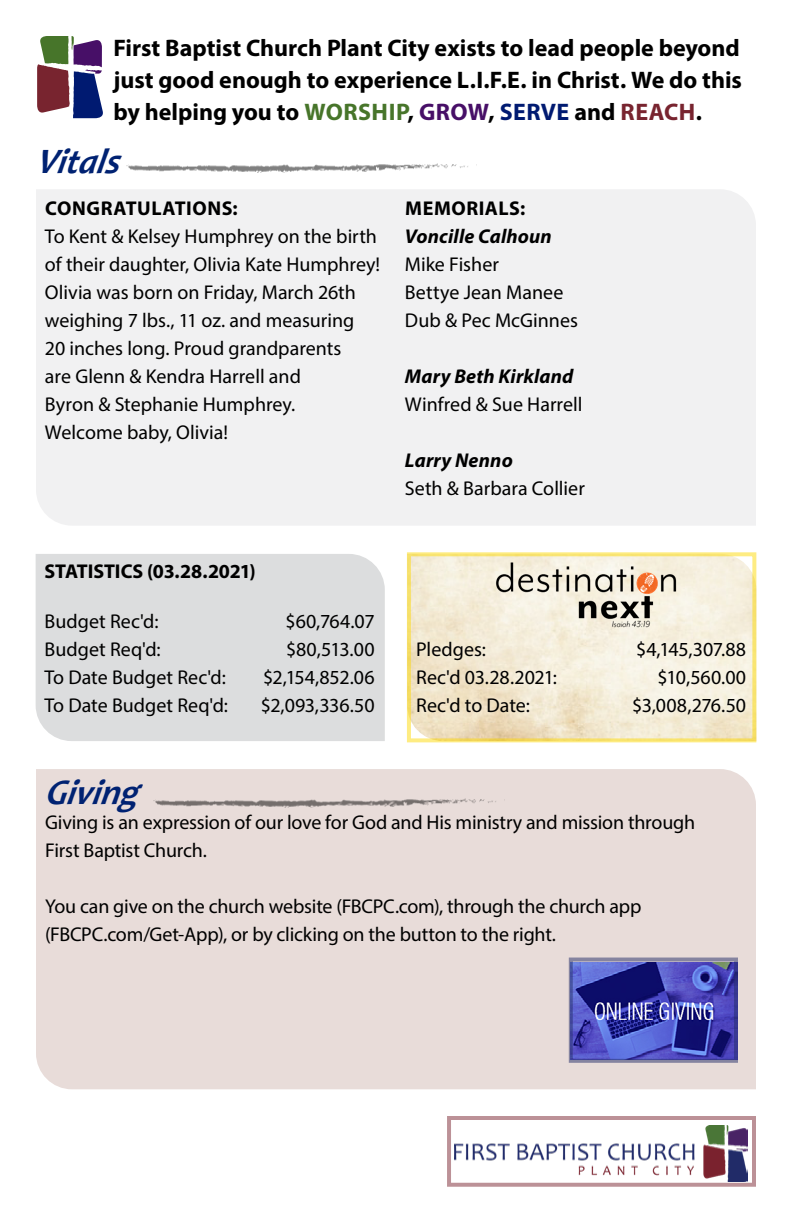
<style>
.page{position:relative;width:792px;height:1224px;background:#fff}
.page>*{position:absolute;margin:0;border:0;box-sizing:border-box;transform-origin:0 0}
.t1{font:italic 700 36px "Candara";color:#002272}
.t2{font:700 24px/32px "Myriad Pro";color:#000;text-align:justify}
.t3{font:20px/28px "Myriad Pro";letter-spacing:-.005em;color:#000}
.t4{font:italic 700 20px "Myriad Pro";letter-spacing:.01em;color:#000}
.t5{font:700 20px "Myriad Pro";letter-spacing:.02em;color:#000}
.t6{font:700 20px "Myriad Pro";letter-spacing:-.005em;color:#000}
.s1{color:#47752a}
.s2{color:#470f67}
.s3{color:#001a71}
.s4{color:#78242f}
</style>
<div class="page">
<img style="left:454px;top:1126px;width:294px;height:55px">
<div style="left:36px;top:189px;width:720px;height:336px;background:#f1f1f2"></div>
<img style="left:126px;top:164px;width:351px;height:9px">
<div style="left:36px;top:769px;width:720px;height:320px;background:#e8dcd9"></div>
<img style="left:574px;top:963px;width:159px;height:95px">
<div style="left:569px;top:958px;width:169px;height:105px;border:4px solid #232c67"></div>
<img style="left:154px;top:798px;width:351px;height:9px">
<img style="left:494px;top:559px;width:185px;height:72px">
<div style="left:36px;top:554px;width:349px;height:187px;background:#dcddde"></div>
<svg style="left:37px;top:36px;width:66px;height:82px"></svg>
<p class="t2" style="left:113px;top:31px;width:630px">First Baptist Church Plant City exists to lead people beyond just good enough to experience L.I.F.E. in Christ. We do this by helping you to <span class="s1">WORSHIP</span>, <span class="s2">GROW</span>, <span class="s3">SERVE</span> and <span class="s4">REACH</span>.</p>
<h1 class="t1" style="left:36px;top:139px;width:95px">Vitals</h1>
<p class="t5" style="left:45px;top:195px;width:194px">CONGRATULATIONS:</p>
<p class="t3" style="left:45px;top:222px;width:337px">To Kent &amp; Kelsey Humphrey on the birth of their daughter, Olivia Kate Humphrey!<br>Olivia was born on Friday, March 26th weighing 7 lbs., 11 oz. and measuring<br>20 inches long. Proud grandparents<br>are Glenn &amp; Kendra Harrell and<br>Byron &amp; Stephanie Humphrey.<br>Welcome baby, Olivia!</p>
<p class="t5" style="left:405px;top:195px;width:122px">MEMORIALS:</p>
<p class="t4" style="left:405px;top:223px;width:148px">Voncille Calhoun</p>
<p class="t3" style="left:405px;top:250px;width:175px">Mike Fisher<br>Bettye Jean Manee<br>Dub &amp; Pec McGinnes</p>
<p class="t4" style="left:405px;top:363px;width:170px">Mary Beth Kirkland</p>
<p class="t3" style="left:405px;top:390px;width:179px">Winfred &amp; Sue Harrell</p>
<p class="t4" style="left:405px;top:447px;width:109px">Larry Nenno</p>
<p class="t3" style="left:405px;top:474px;width:181px">Seth &amp; Barbara Collier</p>
<p class="t6" style="left:45px;top:558px;width:213px">STATISTICS (03.28.2021)</p>
<p class="t3" style="left:45px;top:607px;width:115px">Budget Rec'd:</p>
<p class="t3" style="left:286px;top:607px;width:90px">$60,764.07</p>
<p class="t3" style="left:45px;top:635px;width:118px">Budget Req'd:</p>
<p class="t3" style="left:286px;top:635px;width:90px">$80,513.00</p>
<p class="t3" style="left:45px;top:663px;width:183px">To Date Budget Rec'd:</p>
<p class="t3" style="left:263px;top:663px;width:113px">$2,154,852.06</p>
<p class="t3" style="left:45px;top:691px;width:185px">To Date Budget Req'd:</p>
<p class="t3" style="left:261px;top:691px;width:115px">$2,093,336.50</p>
<p class="t3" style="left:416px;top:635px;width:71px">Pledges:</p>
<p class="t3" style="left:636px;top:635px;width:112px">$4,145,307.88</p>
<p class="t3" style="left:416px;top:663px;width:142px">Rec'd 03.28.2021:</p>
<p class="t3" style="left:657px;top:663px;width:90px">$10,560.00</p>
<p class="t3" style="left:416px;top:691px;width:115px">Rec'd to Date:</p>
<p class="t3" style="left:632px;top:691px;width:116px">$3,008,276.50</p>
<h1 class="t1" style="left:45px;top:770px;width:94px">Giving</h1>
<p class="t3" style="left:45px;top:808px;width:652px">Giving is an expression of our love for God and His ministry and mission through<br>First Baptist Church.</p>
<p class="t3" style="left:45px;top:892px;width:598px">You can give on the church website (FBCPC.com), through the church app (FBCPC.com/Get-App), or by clicking on the button to the right.</p>
</div>
